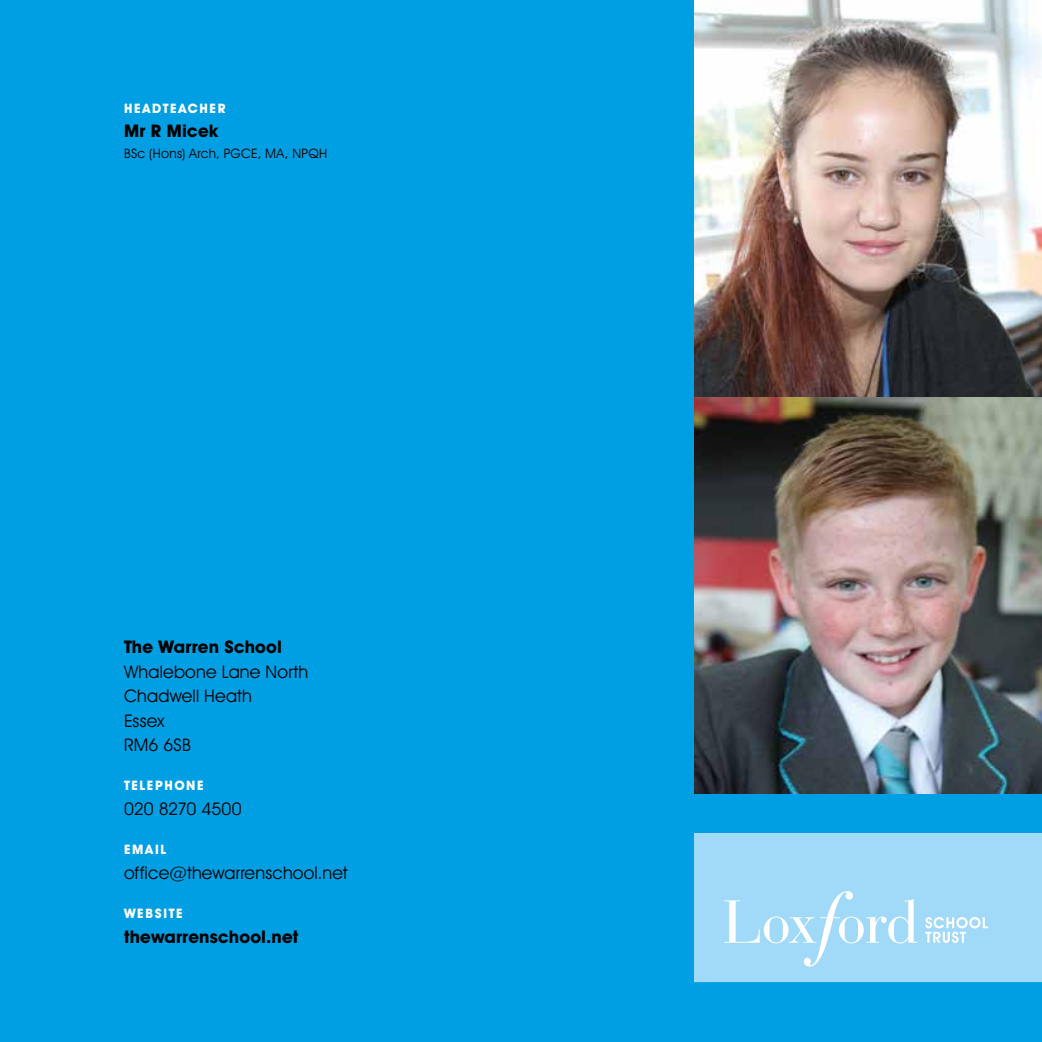
<style>
.page{position:relative;width:1042px;height:1042px;background:#009fe3}
.page>*{position:absolute;margin:0;border:0;box-sizing:border-box;transform-origin:0 0}
.t1{font:17.5px/24.5px "Avant Garde IT Cby BT";letter-spacing:.01em;color:#000}
.t2{font:700 17.5px "Avant Garde IT Cby BT";letter-spacing:.01em;color:#000}
.t3{font:700 13.12px "Avant Garde IT Cby BT";letter-spacing:.13em;color:#fff}
.t4{font:13.12px "Avant Garde IT Cby BT";letter-spacing:.025em;color:#000}
</style>
<div class="page">
<img style="left:694px;top:0;width:348px;height:794px">
<div style="left:694px;top:833px;width:348px;height:149px;background:#a1daf8"></div>
<svg style="left:925px;top:917px;width:63px;height:26px;background:#bee5fa"></svg>
<svg style="left:724px;top:891px;width:193px;height:75px;background:#aedff8"></svg>
<p class="t3" style="left:124px;top:100px;width:103px">HEADTEACHER</p>
<p class="t2" style="left:124px;top:120px;width:96px">Mr R Micek</p>
<p class="t4" style="left:124px;top:145px;width:205px">BSc (Hons) Arch, PGCE, MA, NPQH</p>
<p class="t2" style="left:124px;top:636px;width:159px">The Warren School</p>
<p class="t1" style="left:124px;top:659px;width:186px">Whalebone Lane North<br>Chadwell Heath<br>Essex<br>RM6 6SB</p>
<p class="t3" style="left:124px;top:778px;width:81px">TELEPHONE</p>
<p class="t1" style="left:124px;top:796px;width:119px">020 8270 4500</p>
<p class="t3" style="left:124px;top:841px;width:44px">EMAIL</p>
<p class="t1" style="left:124px;top:860px;width:225px">office@thewarrenschool.net</p>
<p class="t3" style="left:124px;top:905px;width:60px">WEBSITE</p>
<p class="t2" style="left:124px;top:926px;width:176px">thewarrenschool.net</p>
</div>
